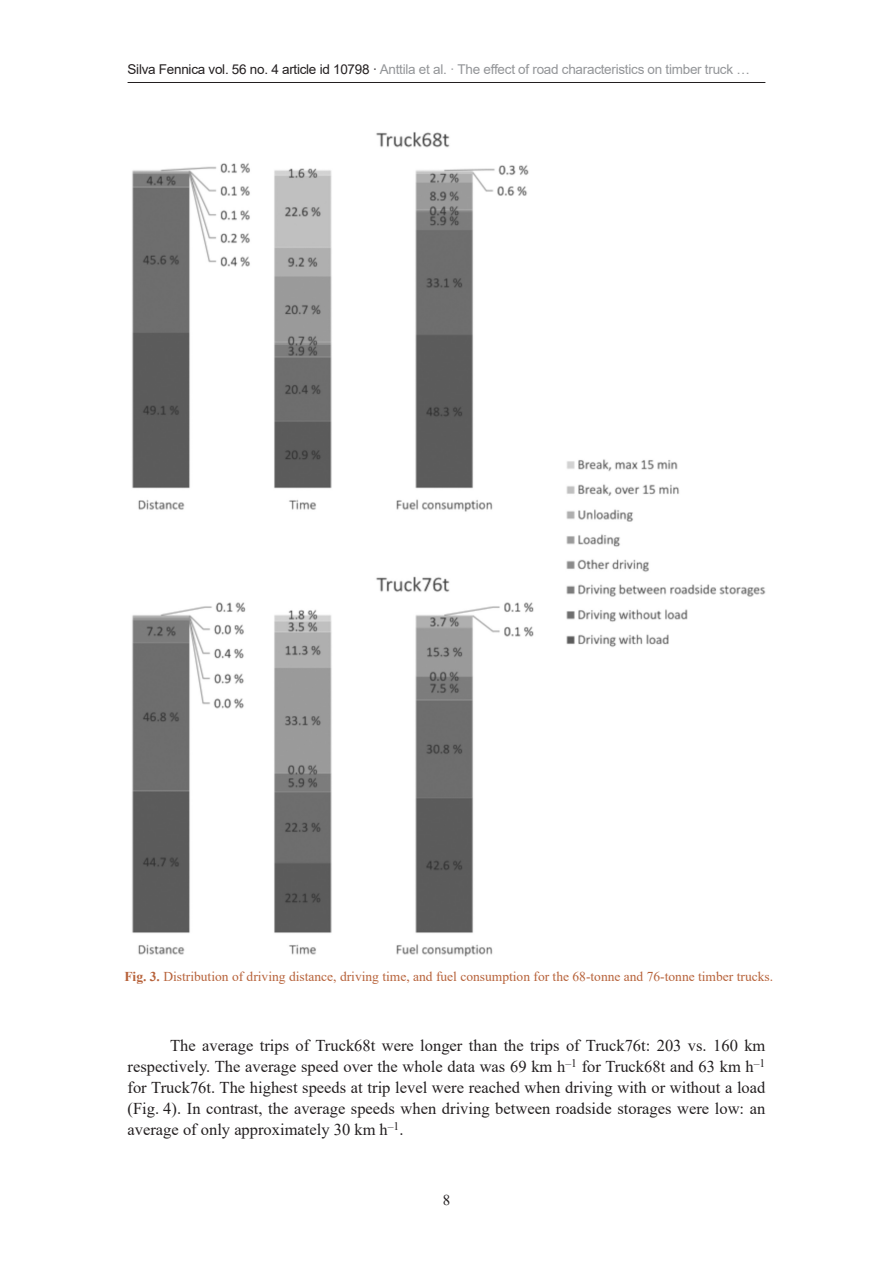
<style>
.page{position:relative;width:893px;height:1263px;background:#fff}
.page>*{position:absolute;margin:0;border:0;box-sizing:border-box;transform-origin:0 0}
.body-text{font:16.5px/21px "Times New Roman";color:#231f20;text-align:justify}
.t1{font:15px "Times New Roman";color:#231f20}
.fig-caption{font:13.5px "Times New Roman";color:#b7623a}
.t2{font:13.5px "Arial";letter-spacing:-.02em;color:#939598}
.s1{color:#231f20}
.s2{font-weight:700}
</style>
<div class="page">
<hr style="left:128px;top:82px;width:637px;height:1px;background:#231f20">
<img style="left:132px;top:132px;width:634px;height:825px">
<p class="t2" style="left:128px;top:60px;width:624px"><span class="s1">Silva Fennica vol. 56 no. 4 article id 10798 ·</span> Anttila et al. · The effect of road characteristics on timber truck …</p>
<p class="fig-caption" style="left:124px;top:967px;width:650px"><span class="s2">Fig. 3.</span> Distribution of driving distance, driving time, and fuel consumption for the 68-tonne and 76-tonne timber trucks.</p>
<p class="body-text" style="left:128px;top:1034px;width:639px;text-indent:43px">The average trips of Truck68t were longer than the trips of Truck76t: 203 vs. 160 km respectively. The average speed over the whole data was 69 km h<sup>–1</sup> for Truck68t and 63 km h<sup>–1 </sup>for Truck76t. The highest speeds at trip level were reached when driving with or without a load (Fig. 4). In contrast, the average speeds when driving between roadside storages were low: an average of only approximately 30 km h<sup>–1</sup>.</p>
<p class="t1" style="left:443px;top:1190px;width:9px">8</p>
</div>
